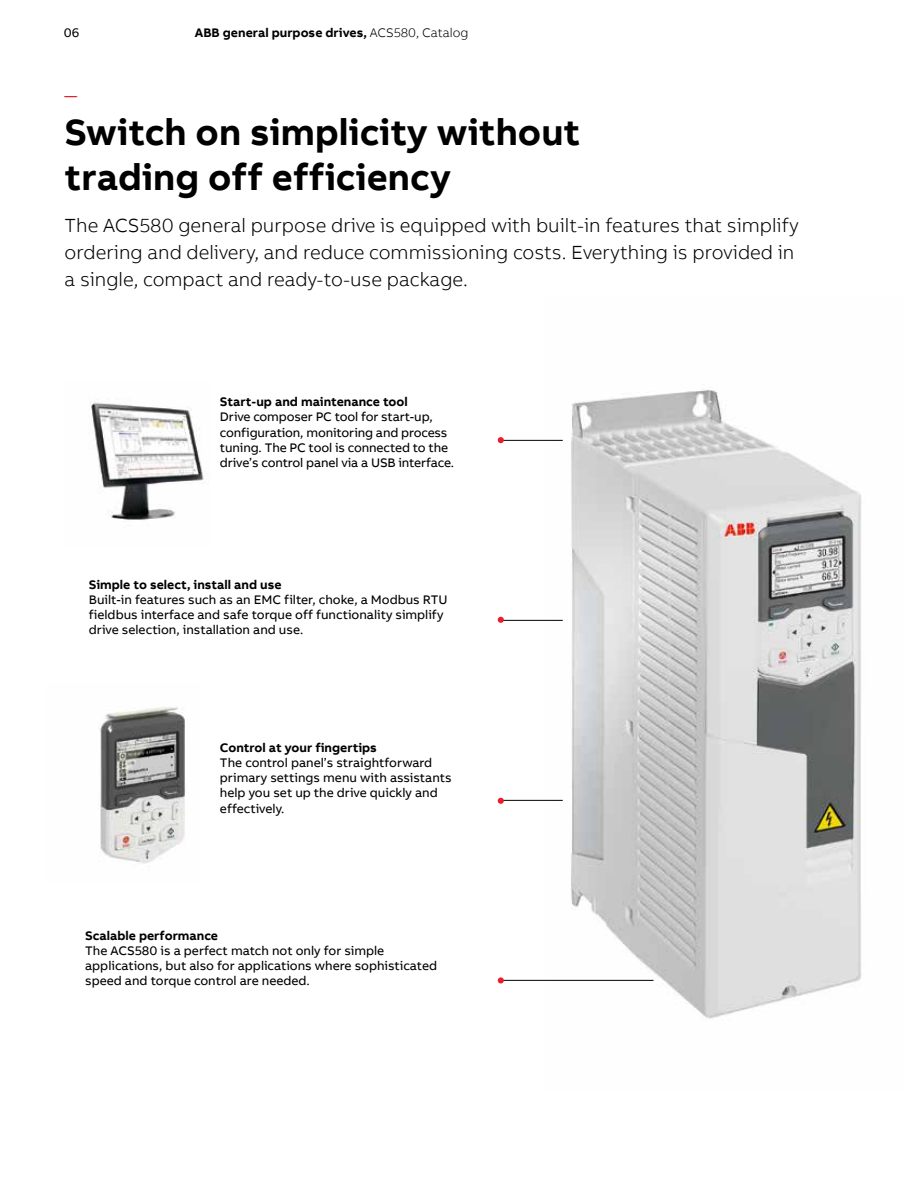
<style>
.page{position:relative;width:918px;height:1188px;background:#fff}
.page>*{position:absolute;margin:0;border:0;box-sizing:border-box;transform-origin:0 0}
.t1{font:700 37.5px/45px "AB Bvoice";color:#000}
.t2{font:300 19.5px/27px "AB Bvoice";color:#000}
.t3{font:12.75px/15.3px "AB Bvoice";color:#000}
.t4{font:700 12.75px "AB Bvoice";color:#000}
.t5{font:12.75px "AB Bvoice";color:#ed1c29}
.s1{font-weight:300}
</style>
<div class="page">
<img style="left:546px;top:390px;width:316px;height:629px">
<img style="left:89px;top:402px;width:115px;height:120px">
<img style="left:98px;top:706px;width:87px;height:157px">
<hr style="left:501px;top:440px;width:62px;height:1px;background:#000">
<hr style="left:501px;top:620px;width:62px;height:1px;background:#000">
<hr style="left:501px;top:800px;width:62px;height:1px;background:#000">
<hr style="left:501px;top:980px;width:152px;height:1px;background:#000">
<svg style="left:498px;top:437px;width:6px;height:6px"></svg>
<svg style="left:498px;top:617px;width:6px;height:6px"></svg>
<svg style="left:498px;top:798px;width:6px;height:6px"></svg>
<svg style="left:498px;top:977px;width:6px;height:6px"></svg>
<p class="t3" style="left:64px;top:25px;width:17px">06</p>
<p class="t4" style="left:195px;top:25px;width:275px">ABB general purpose drives, <span class="s1">ACS580, Catalog</span></p>
<p class="t5" style="left:65px;top:88px;width:14px">—</p>
<h1 class="t1" style="left:65px;top:110px;width:517px">Switch on simplicity without trading off efficiency</h1>
<h2 class="t2" style="left:65px;top:212px;width:736px">The ACS580 general purpose drive is equipped with built-in features that simplify ordering and delivery, and reduce commissioning costs. Everything is provided in a single, compact and ready-to-use package.</h2>
<p class="t4" style="left:220px;top:394px;width:189px">Start-up and maintenance tool</p>
<p class="t3" style="left:220px;top:410px;width:236px">Drive composer PC tool for start-up, configuration, monitoring and process tuning. The PC tool is connected to the drive’s control panel via a USB interface.</p>
<p class="t4" style="left:89px;top:576px;width:194px">Simple to select, install and use</p>
<p class="t3" style="left:89px;top:592px;width:360px">Built-in features such as an EMC filter, choke, a Modbus RTU fieldbus interface and safe torque off functionality simplify drive selection, installation and use.</p>
<p class="t4" style="left:220px;top:739px;width:158px">Control at your fingertips</p>
<p class="t3" style="left:220px;top:755px;width:233px">The control panel’s straightforward primary settings menu with assistants help you set up the drive quickly and effectively.</p>
<p class="t4" style="left:85px;top:927px;width:134px">Scalable performance</p>
<p class="t3" style="left:85px;top:943px;width:354px">The ACS580 is a perfect match not only for simple applications, but also for applications where sophisticated speed and torque control are needed.</p>
</div>
